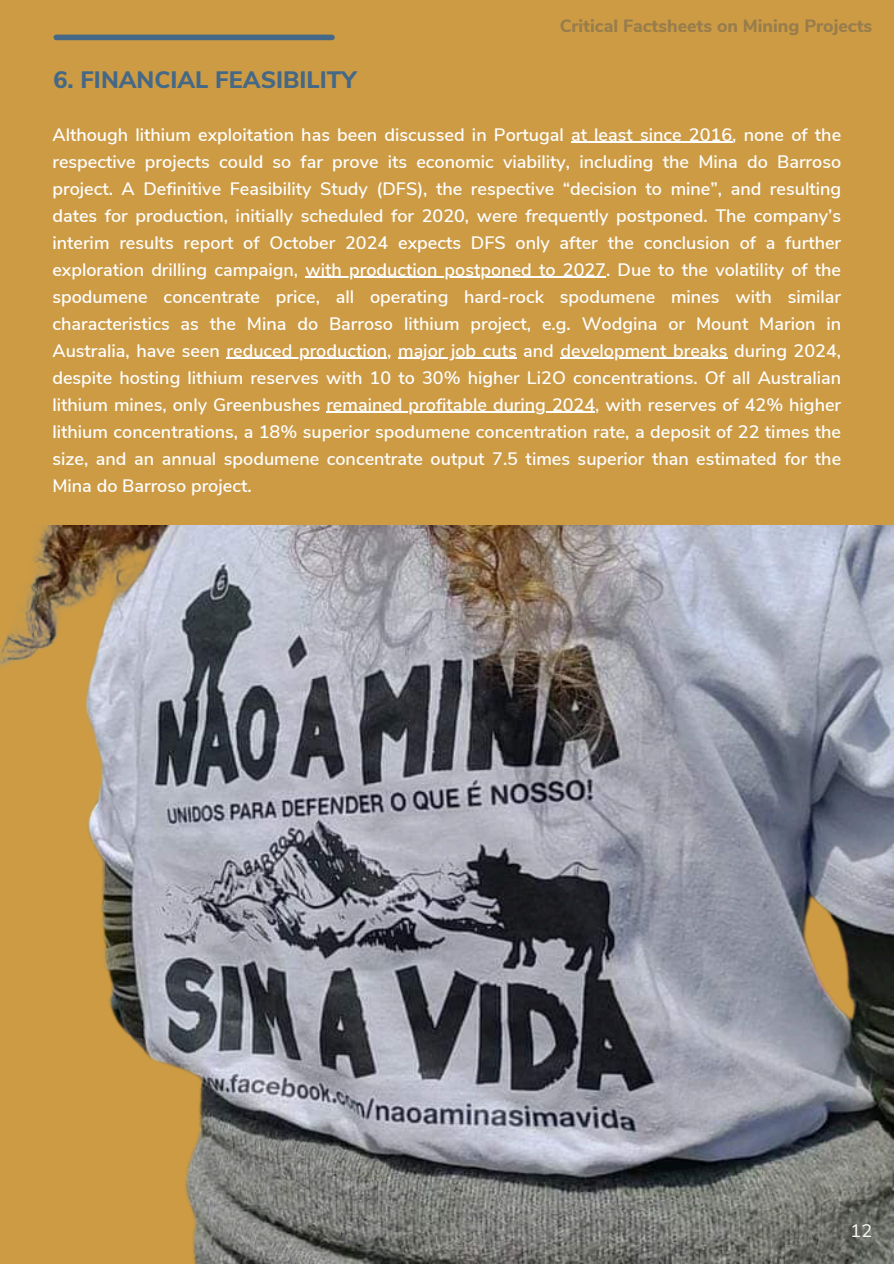
<style>
.page{position:relative;width:894px;height:1264px;background:#fff}
.page>*{position:absolute;margin:0;border:0;box-sizing:border-box;transform-origin:0 0}
.t1{font:800 23.7px "Nunito Sans";color:#456887}
.t2{font:600 18px/27px "Nunito Sans";color:#fff;text-align:justify}
.t3{font:18px "Nunito Sans 10 pt";color:#f8f6f1}
.t4{font:800 17.7px "Nunito Sans";color:#575757}
</style>
<div class="page">
<div style="left:0;top:0;width:893px;height:1263px;background:#cc9b44"></div>
<div style="left:56px;top:35px;width:276px;height:5px;background:#456887"></div>
<img style="left:0;top:525px;width:893px;height:738px">
<hr style="left:571px;top:142px;width:161px;height:1px;background:#fff">
<hr style="left:305px;top:277px;width:301px;height:1px;background:#fff">
<hr style="left:226px;top:358px;width:161px;height:1px;background:#fff">
<hr style="left:398px;top:358px;width:118px;height:1px;background:#fff">
<hr style="left:560px;top:358px;width:167px;height:1px;background:#fff">
<hr style="left:326px;top:412px;width:269px;height:1px;background:#fff">
<p class="t1" style="left:53px;top:64px;width:304px">6. FINANCIAL FEASIBILITY</p>
<p class="t4" style="left:559px;top:14px;width:314px">Critical Factsheets on Mining Projects</p>
<p class="t2" style="left:52px;top:121px;width:790px">Although lithium exploitation has been discussed in Portugal at least since 2016, none of the respective projects could so far prove its economic viability, including the Mina do Barroso project. A Definitive Feasibility Study (DFS), the respective “decision to mine”, and resulting dates for production, initially scheduled for 2020, were frequently postponed. The company’s interim results report of October 2024 expects DFS only after the conclusion of a further exploration drilling campaign, with production postponed to 2027. Due to the volatility of the</p>
<p class="t2" style="left:52px;top:283px;width:790px">spodumene concentrate price, all operating hard-rock spodumene mines with similar characteristics as the Mina do Barroso lithium project, e.g. Wodgina or Mount Marion in Australia, have seen reduced production, major job cuts and development breaks during 2024,</p>
<p class="t2" style="left:52px;top:364px;width:790px">despite hosting lithium reserves with 10 to 30% higher Li2O concentrations. Of all Australian lithium mines, only Greenbushes remained profitable during 2024, with reserves of 42% higher</p>
<p class="t2" style="left:52px;top:418px;width:790px">lithium concentrations, a 18% superior spodumene concentration rate, a deposit of 22 times the size, and an annual spodumene concentrate output 7.5 times superior than estimated for the Mina do Barroso project.</p>
<p class="t3" style="left:850px;top:1219px;width:23px">12</p>
</div>
